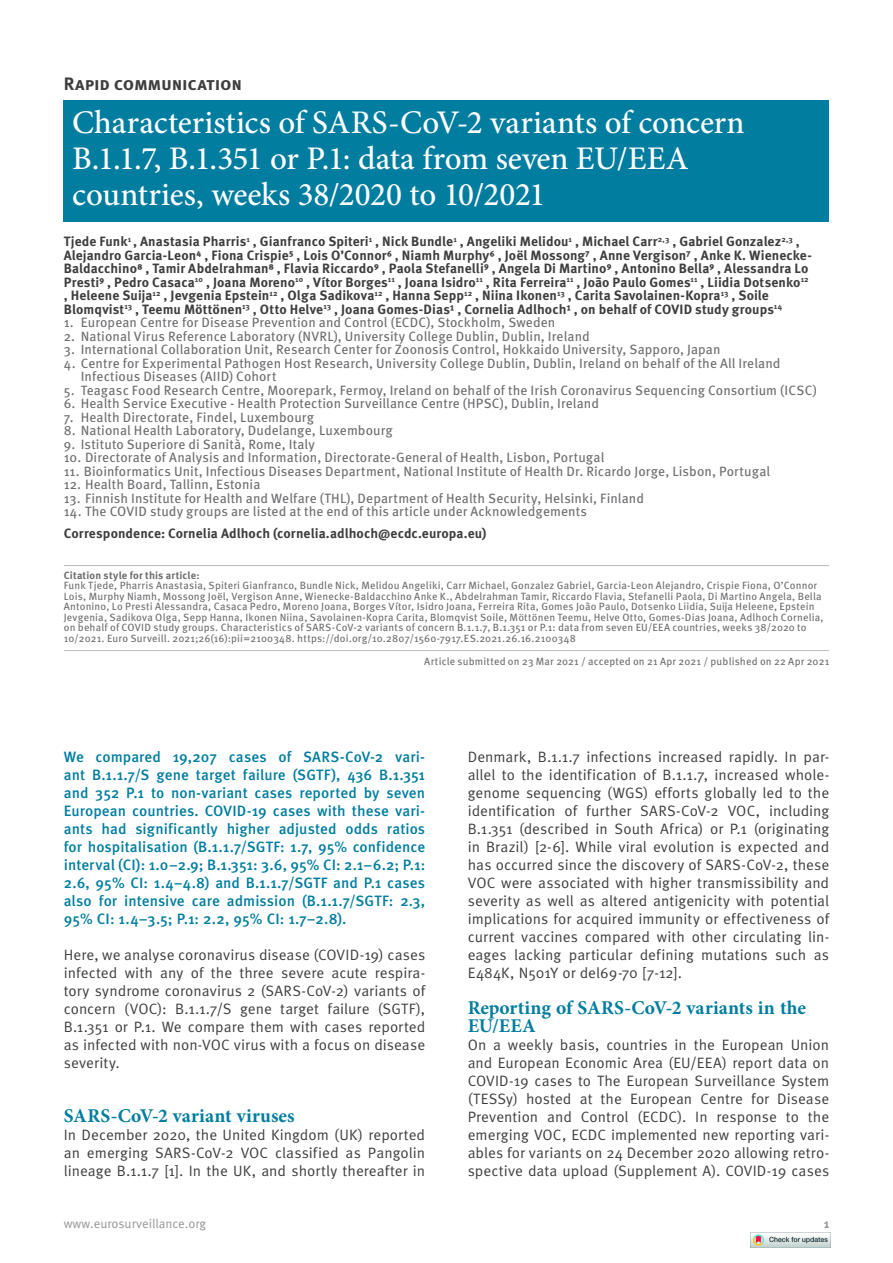
<style>
.page{position:relative;width:893px;height:1263px;background:#fff}
.page>*{position:absolute;margin:0;border:0;box-sizing:border-box;transform-origin:0 0}
.t1{font:500 33px/36px "Minion Pro";letter-spacing:-.005em;color:#fff}
.t2{font:700 19.5px/18px "Minion Pro";letter-spacing:.005em;color:#007d9f}
.t3{font:700 18px "Meta Pro";letter-spacing:-.015em;color:#3e3e3f}
.t4{font:15px/18px "Meta Pro";letter-spacing:.005em;color:#3e3e3f;text-align:justify}
.t5{font:500 15px/18px "Meta Pro";letter-spacing:.005em;color:#007d9f;text-align:justify}
.t6{font:13.5px/13.5px "Meta Pro";letter-spacing:.01em;color:#6c6d70}
.t7{font:700 13.5px/13.5px "Meta Pro";letter-spacing:.01em;color:#3e3e3f}
.t8{font:12.75px "Meta Pro";color:#939598}
.t9{font:700 12.75px "Meta Pro";color:#939598}
.t10{font:10.5px/10.5px "Meta Pro";letter-spacing:.015em;color:#6c6d70}
.t11{font:700 10.5px "Meta Pro";letter-spacing:.015em;color:#6c6d70}
</style>
<div class="page">
<hr style="left:64px;top:565px;width:765px;height:1px;background:#bcbdc0">
<hr style="left:64px;top:650px;width:765px;height:1px;background:#bcbdc0">
<div style="left:64px;top:100px;width:765px;height:122px;background:#007d9f"></div>
<img style="left:750px;top:1232px;width:80px;height:16px">
<p class="t3" style="left:64px;top:72px;width:180px">Rapid communication</p>
<h1 class="t1" style="left:72px;top:104px;width:674px">Characteristics of SARS-CoV-2 variants of concern<br>B.1.1.7, B.1.351 or P.1: data from seven EU/EEA countries, weeks 38/2020 to 10/2021</h1>
<p class="t7" style="left:64px;top:235px;width:749px">Tjede Funk<sup>1</sup> , Anastasia Pharris<sup>1</sup> , Gianfranco Spiteri<sup>1</sup> , Nick Bundle<sup>1</sup> , Angeliki Melidou<sup>1</sup> , Michael Carr<sup>2,3</sup> , Gabriel Gonzalez<sup>2,3</sup> , Alejandro Garcia-Leon⁴ , Fiona Crispie⁵ , Lois O’Connor⁶ , Niamh Murphy⁶ , Joël Mossong⁷ , Anne Vergison⁷ , Anke K. Wienecke-Baldacchino⁸ , Tamir Abdelrahman⁸ , Flavia Riccardo⁹ , Paola Stefanelli⁹ , Angela Di Martino⁹ , Antonino Bella⁹ , Alessandra Lo Presti⁹ , Pedro Casaca<sup>10</sup> , Joana Moreno<sup>10</sup> , Vítor Borges<sup>11</sup> , Joana Isidro<sup>11</sup> , Rita Ferreira<sup>11</sup> , João Paulo Gomes<sup>11</sup> , Liidia Dotsenko<sup>12 </sup>, Heleene Suija<sup>12</sup> , Jevgenia Epstein<sup>12</sup> , Olga Sadikova<sup>12</sup> , Hanna Sepp<sup>12</sup> , Niina Ikonen<sup>13</sup> , Carita Savolainen-Kopra<sup>13</sup> , Soile Blomqvist<sup>13</sup> , Teemu Möttönen<sup>13</sup> , Otto Helve<sup>13</sup> , Joana Gomes-Dias¹ , Cornelia Adlhoch¹ , on behalf of COVID study groups<sup>14</sup></p>
<p class="t6" style="left:64px;top:316px;width:493px">1. European Centre for Disease Prevention and Control (ECDC), Stockholm, Sweden</p>
<p class="t6" style="left:64px;top:330px;width:528px">2. National Virus Reference Laboratory (NVRL), University College Dublin, Dublin, Ireland</p>
<p class="t6" style="left:64px;top:343px;width:658px">3. International Collaboration Unit, Research Center for Zoonosis Control, Hokkaido University, Sapporo, Japan</p>
<p class="t6" style="left:81px;top:357px;width:701px;text-indent:-17px">4. Centre for Experimental Pathogen Host Research, University College Dublin, Dublin, Ireland on behalf of the All Ireland<br>Infectious Diseases (AIID) Cohort</p>
<p class="t6" style="left:64px;top:384px;width:755px">5. Teagasc Food Research Centre, Moorepark, Fermoy, Ireland on behalf of the Irish Coronavirus Sequencing Consortium (ICSC)</p>
<p class="t6" style="left:64px;top:397px;width:537px">6. Health Service Executive - Health Protection Surveillance Centre (HPSC), Dublin, Ireland</p>
<p class="t6" style="left:64px;top:411px;width:252px">7. Health Directorate, Findel, Luxembourg</p>
<p class="t6" style="left:64px;top:424px;width:331px">8. National Health Laboratory, Dudelange, Luxembourg</p>
<p class="t6" style="left:64px;top:438px;width:253px">9. Istituto Superiore di Sanità, Rome, Italy</p>
<p class="t6" style="left:64px;top:451px;width:542px">10. Directorate of Analysis and Information, Directorate-General of Health, Lisbon, Portugal</p>
<p class="t6" style="left:64px;top:465px;width:708px">11. Bioinformatics Unit, Infectious Diseases Department, National Institute of Health Dr. Ricardo Jorge, Lisbon, Portugal</p>
<p class="t6" style="left:64px;top:478px;width:198px">12. Health Board, Tallinn, Estonia</p>
<p class="t6" style="left:64px;top:492px;width:582px">13. Finnish Institute for Health and Welfare (THL), Department of Health Security, Helsinki, Finland</p>
<p class="t6" style="left:64px;top:505px;width:525px">14. The COVID study groups are listed at the end of this article under Acknowledgements</p>
<p class="t7" style="left:64px;top:527px;width:424px">Correspondence: Cornelia Adlhoch (cornelia.adlhoch@ecdc.europa.eu)</p>
<p class="t11" style="left:64px;top:568px;width:137px">Citation style for this article:</p>
<p class="t10" style="left:64px;top:581px;width:761px">Funk Tjede, Pharris Anastasia, Spiteri Gianfranco, Bundle Nick, Melidou Angeliki, Carr Michael, Gonzalez Gabriel, Garcia-Leon Alejandro, Crispie Fiona, O’Connor Lois, Murphy Niamh, Mossong Joël, Vergison Anne, Wienecke-Baldacchino Anke K., Abdelrahman Tamir, Riccardo Flavia, Stefanelli Paola, Di Martino Angela, Bella Antonino, Lo Presti Alessandra, Casaca Pedro, Moreno Joana, Borges Vítor, Isidro Joana, Ferreira Rita, Gomes João Paulo, Dotsenko Liidia, Suija Heleene, Epstein Jevgenia, Sadikova Olga, Sepp Hanna, Ikonen Niina, Savolainen-Kopra Carita, Blomqvist Soile, Möttönen Teemu, Helve Otto, Gomes-Dias Joana, Adlhoch Cornelia, on behalf of COVID study groups. Characteristics of SARS-CoV-2 variants of concern B.1.1.7, B.1.351 or P.1: data from seven EU/EEA countries, weeks 38/2020 to 10/2021. Euro Surveill. 2021;26(16):pii=2100348. https://doi.org/10.2807/1560-7917.ES.2021.26.16.2100348</p>
<p class="t10" style="left:424px;top:656px;width:406px">Article submitted on 23 Mar 2021 / accepted on 21 Apr 2021 / published on 22 Apr 2021</p>
<p class="t5" style="left:64px;top:748px;width:363px">We compared 19,207 cases of SARS-CoV-2 vari&shy;ant B.1.1.7/S gene target failure (SGTF), 436 B.1.351 and 352 P.1 to non-variant cases reported by seven European countries. COVID-19 cases with these vari&shy;ants had significantly higher adjusted odds ratios for hospitalisation (B.1.1.7/SGTF: 1.7, 95% confidence interval (CI): 1.0–2.9; B.1.351: 3.6, 95% CI: 2.1–6.2; P.1:<br>2.6, 95% CI: 1.4–4.8) and B.1.1.7/SGTF and P.1 cases also for intensive care admission (B.1.1.7/SGTF: 2.3, 95% CI: 1.4–3.5; P.1: 2.2, 95% CI: 1.7–2.8).</p>
<p class="t4" style="left:64px;top:946px;width:363px">Here, we analyse coronavirus disease (COVID-19) cases infected with any of the three severe acute respira&shy;tory syndrome coronavirus 2 (SARS-CoV-2) variants of concern (VOC): B.1.1.7/S gene target failure (SGTF), B.1.351 or P.1. We compare them with cases reported as infected with non-VOC virus with a focus on disease severity.</p>
<h2 class="t2" style="left:64px;top:1106px;width:232px">SARS-CoV-2 variant viruses</h2>
<p class="t4" style="left:64px;top:1126px;width:363px">In December 2020, the United Kingdom (UK) reported an emerging SARS-CoV-2 VOC classified as Pangolin lineage B.1.1.7 [1]. In the UK, and shortly thereafter in</p>
<p class="t4" style="left:468px;top:748px;width:363px">Denmark, B.1.1.7 infections increased rapidly. In par&shy;allel to the identification of B.1.1.7, increased whole&shy;genome sequencing (WGS) efforts globally led to the identification of further SARS-CoV-2 VOC, including B.1.351 (described in South Africa) or P.1 (originating in Brazil) [2-6]. While viral evolution is expected and has occurred since the discovery of SARS-CoV-2, these VOC were associated with higher transmissibility and severity as well as altered antigenicity with potential implications for acquired immunity or effectiveness of current vaccines compared with other circulating lin&shy;eages lacking particular defining mutations such as E484K, N501Y or del69-70 [7-12].</p>
<h2 class="t2" style="left:468px;top:998px;width:340px">Reporting of SARS-CoV-2 variants in the<br>EU/EEA</h2>
<p class="t4" style="left:468px;top:1036px;width:363px">On a weekly basis, countries in the European Union and European Economic Area (EU/EEA) report data on COVID-19 cases to The European Surveillance System (TESSy) hosted at the European Centre for Disease Prevention and Control (ECDC). In response to the emerging VOC, ECDC implemented new reporting vari&shy;ables for variants on 24 December 2020 allowing retro&shy;spective data upload (Supplement A). COVID-19 cases</p>
<p class="t8" style="left:64px;top:1215px;width:144px">www.eurosurveillance.org</p>
<p class="t9" style="left:824px;top:1215px;width:7px">1</p>
</div>
